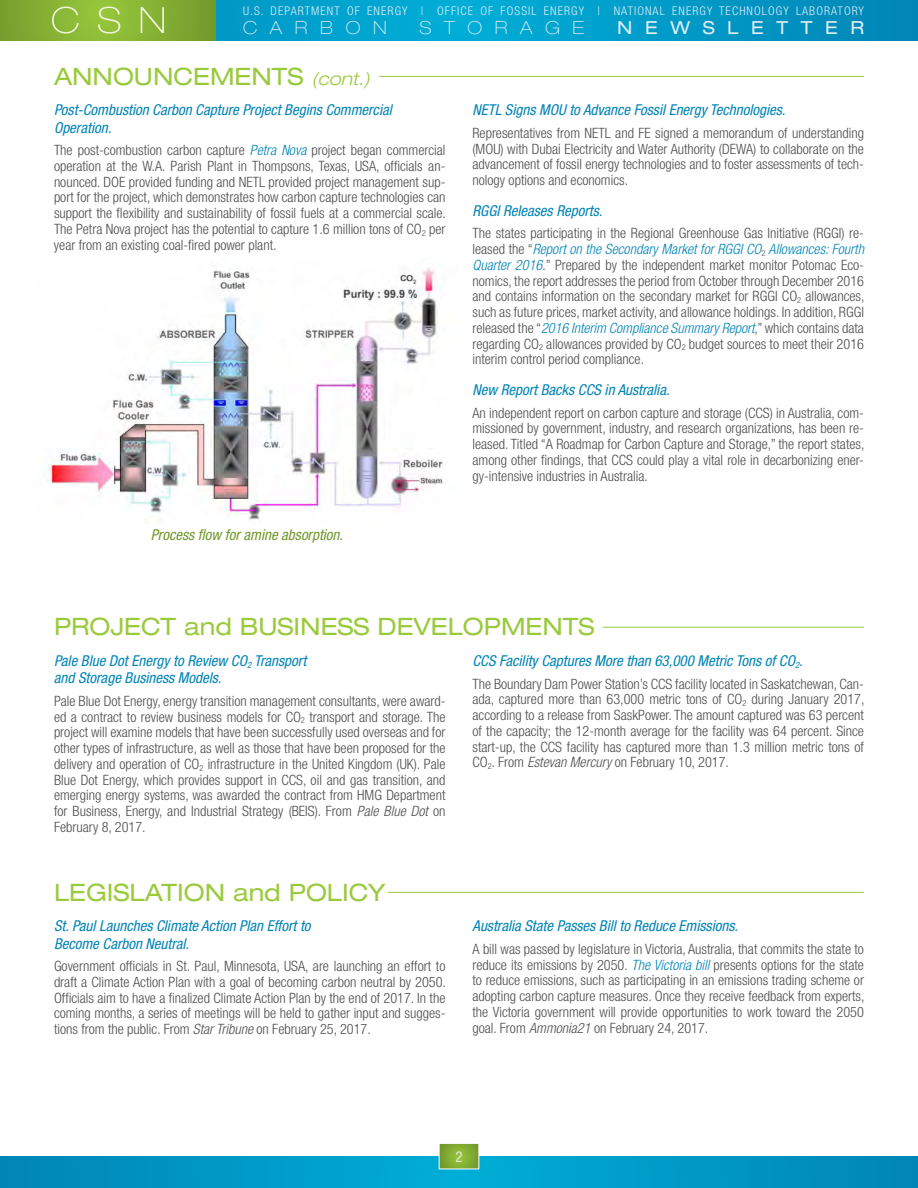
<style>
.page{position:relative;width:918px;height:1188px;background:#fff}
.page>*{position:absolute;margin:0;border:0;box-sizing:border-box;transform-origin:0 0}
.t1{font:expanded 24px "Helvetica Neue";color:#9aca3c}
.t2{font:100 expanded 18px "Helvetica Neue";letter-spacing:.7em;color:#dfeef6}
.t3{font:expanded 18px "Helvetica Neue";letter-spacing:.7em;color:#dfeef6}
.t4{font:italic condensed 15px/17.2px "Helvetica Neue";color:#0084b6}
.t5{font:italic condensed 15px "Helvetica Neue";color:#70982b}
.t6{font:condensed 15px "Helvetica Neue";color:#e3e6d8}
.t7{font:300 condensed 14.25px/15.8px "Helvetica Neue";color:#4d4d4f;text-align:justify}
.t8{font:300 condensed 12px "Helvetica Neue";letter-spacing:.09em;color:#dfeef6}
.s1{font-weight:300;font-style:italic;font-size:18px}
.s2{font-style:italic;color:#0084b6}
.s3{font-style:italic}
</style>
<div class="page">
<svg style="left:216px;top:0;width:702px;height:40px;background:#009cc9"></svg>
<svg style="left:0;top:0;width:216px;height:40px;background:#80ab31"></svg>
<svg style="left:0;top:1156px;width:918px;height:32px;background:#0098c6"></svg>
<svg style="left:52px;top:7px;width:112px;height:27px;background:#9ac34c"></svg>
<svg style="left:439px;top:1143px;width:40px;height:26px"></svg>
<div style="left:439px;top:1143px;width:40px;height:26px;border:1px solid #fff"></div>
<hr style="left:603px;top:627px;width:261px;height:1px;background:#9aca3c">
<hr style="left:388px;top:892px;width:476px;height:1px;background:#9aca3c">
<hr style="left:379px;top:76px;width:485px;height:1px;background:#9aca3c">
<img style="left:44px;top:268px;width:399px;height:252px">
<p class="t8" style="left:243px;top:4px;width:622px">U.S. DEPARTMENT OF ENERGY | OFFICE OF FOSSIL ENERGY | NATIONAL ENERGY TECHNOLOGY LABORATORY</p>
<p class="t2" style="left:243px;top:17px;width:145px">CARBON</p>
<p class="t2" style="left:420px;top:17px;width:166px">STORAGE</p>
<p class="t3" style="left:617px;top:17px;width:248px">NEWSLETTER</p>
<h1 class="t1" style="left:54px;top:62px;width:317px">ANNOUNCEMENTS <span class="s1">(cont.)</span></h1>
<p class="t4" style="left:54px;top:101px;width:339px">Post-Combustion Carbon Capture Project Begins Commercial<br>Operation.</p>
<p class="t7" style="left:54px;top:142px;width:394px">The post-combustion carbon capture <span class="s2">Petra Nova</span> project began commercial operation at the W.A. Parish Plant in Thompsons, Texas, USA, officials an&shy;nounced. DOE provided funding and NETL provided project management sup&shy;port for the project, which demonstrates how carbon capture technologies can support the flexibility and sustainability of fossil fuels at a commercial scale.<br>The Petra Nova project has the potential to capture 1.6 million tons of CO<sub>2</sub> per year from an existing coal-fired power plant.</p>
<p class="t5" style="left:151px;top:526px;width:194px">Process flow for amine absorption.</p>
<p class="t4" style="left:472px;top:101px;width:315px">NETL Signs MOU to Advance Fossil Energy Technologies.</p>
<p class="t7" style="left:472px;top:125px;width:393px">Representatives from NETL and FE signed a memorandum of understanding (MOU) with Dubai Electricity and Water Authority (DEWA) to collaborate on the advancement of fossil energy technologies and to foster assessments of tech&shy;nology options and economics.</p>
<p class="t4" style="left:472px;top:202px;width:131px">RGGI Releases Reports.</p>
<p class="t7" style="left:472px;top:225px;width:394px">The states participating in the Regional Greenhouse Gas Initiative (RGGI) re&shy;leased the “<span class="s2">Report on the Secondary Market for RGGI CO</span><sub>2</sub> <span class="s2">Allowances: Fourth Quarter 2016</span>.” Prepared by the independent market monitor Potomac Eco&shy;nomics, the report addresses the period from October through December 2016 and contains information on the secondary market for RGGI CO<sub>2</sub> allowances, such as future prices, market activity, and allowance holdings. In addition, RGGI released the “<span class="s2">2016 Interim Compliance Summary Report</span>,” which contains data regarding CO<sub>2</sub> allowances provided by CO<sub>2</sub> budget sources to meet their 2016 interim control period compliance.</p>
<p class="t4" style="left:472px;top:381px;width:199px">New Report Backs CCS in Australia.</p>
<p class="t7" style="left:472px;top:405px;width:393px">An independent report on carbon capture and storage (CCS) in Australia, com&shy;missioned by government, industry, and research organizations, has been re&shy;leased. Titled “A Roadmap for Carbon Capture and Storage,” the report states, among other findings, that CCS could play a vital role in decarbonizing ener&shy;gy-intensive industries in Australia.</p>
<h1 class="t1" style="left:54px;top:612px;width:542px">PROJECT and BUSINESS DEVELOPMENTS</h1>
<p class="t4" style="left:54px;top:652px;width:254px">Pale Blue Dot Energy to Review CO<sub>2</sub> Transport and Storage Business Models.</p>
<p class="t7" style="left:54px;top:693px;width:393px">Pale Blue Dot Energy, energy transition management consultants, were award&shy;ed a contract to review business models for CO<sub>2</sub> transport and storage. The project will examine models that have been successfully used overseas and for other types of infrastructure, as well as those that have been proposed for the delivery and operation of CO<sub>2</sub> infrastructure in the United Kingdom (UK). Pale Blue Dot Energy, which provides support in CCS, oil and gas transition, and emerging energy systems, was awarded the contract from HMG Department for Business, Energy, and Industrial Strategy (BEIS). From <span class="s3">Pale Blue Dot</span> on February 8, 2017.</p>
<p class="t4" style="left:472px;top:652px;width:332px">CCS Facility Captures More than 63,000 Metric Tons of CO<sub>2</sub>.</p>
<p class="t7" style="left:472px;top:676px;width:394px">The Boundary Dam Power Station’s CCS facility located in Saskatchewan, Can&shy;ada, captured more than 63,000 metric tons of CO<sub>2</sub> during January 2017, according to a release from SaskPower. The amount captured was 63 percent of the capacity; the 12-month average for the facility was 64 percent. Since start-up, the CCS facility has captured more than 1.3 million metric tons of CO<sub>2</sub>. From <span class="s3">Estevan Mercury</span> on February 10, 2017.</p>
<h1 class="t1" style="left:54px;top:877px;width:333px">LEGISLATION and POLICY</h1>
<p class="t4" style="left:54px;top:917px;width:258px">St. Paul Launches Climate Action Plan Effort to<br>Become Carbon Neutral.</p>
<p class="t7" style="left:54px;top:958px;width:394px">Government officials in St. Paul, Minnesota, USA, are launching an effort to draft a Climate Action Plan with a goal of becoming carbon neutral by 2050.<br>Officials aim to have a finalized Climate Action Plan by the end of 2017. In the coming months, a series of meetings will be held to gather input and sugges&shy;tions from the public. From <span class="s3">Star Tribune</span> on February 25, 2017.</p>
<p class="t4" style="left:472px;top:917px;width:267px">Australia State Passes Bill to Reduce Emissions.</p>
<p class="t7" style="left:472px;top:941px;width:394px">A bill was passed by legislature in Victoria, Australia, that commits the state to reduce its emissions by 2050. <span class="s2">The Victoria bill</span> presents options for the state to reduce emissions, such as participating in an emissions trading scheme or adopting carbon capture measures. Once they receive feedback from experts, the Victoria government will provide opportunities to work toward the 2050 goal. From <span class="s3">Ammonia21</span> on February 24, 2017.</p>
<p class="t6" style="left:455px;top:1148px;width:9px">2</p>
</div>
